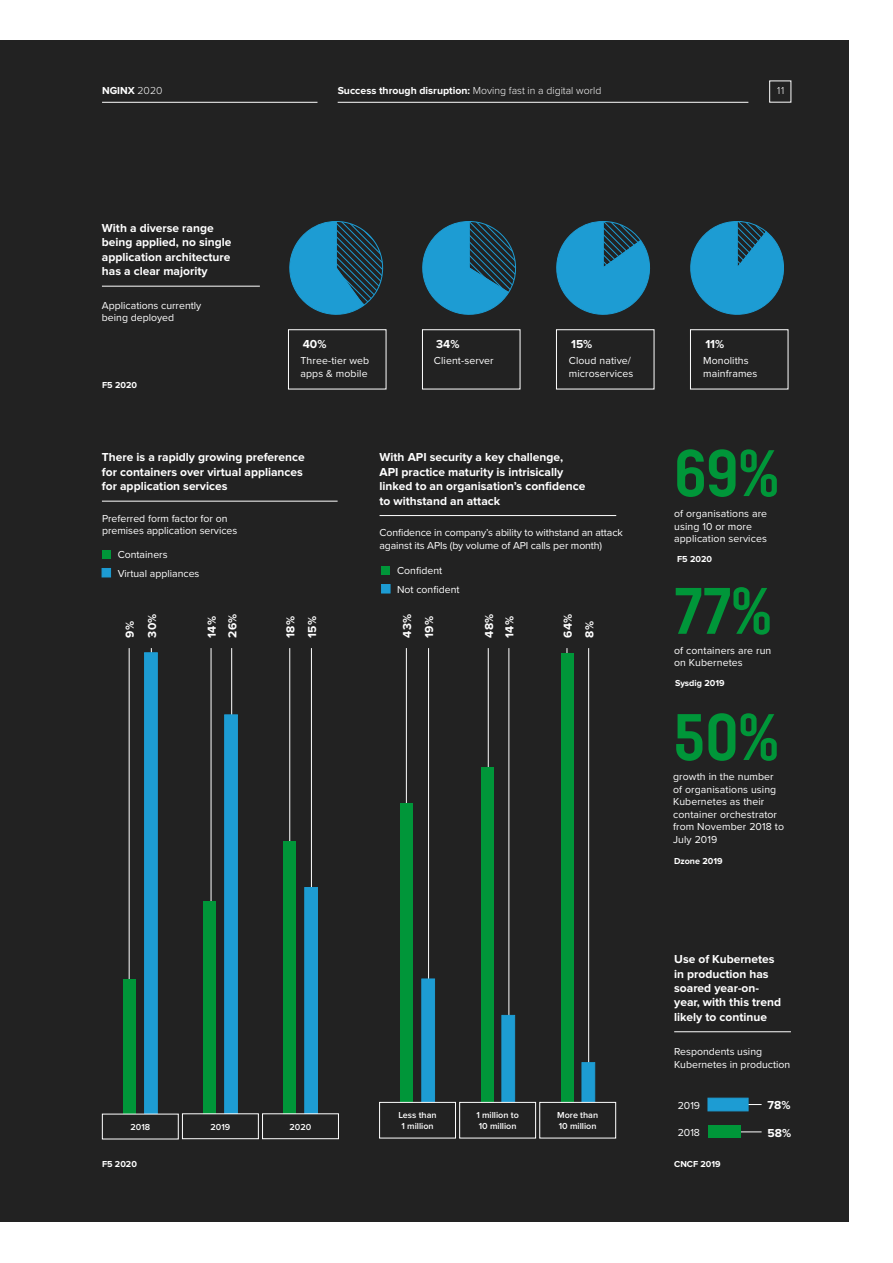
<style>
.page{position:relative;width:893px;height:1263px;background:#fff}
.page>*{position:absolute;margin:0;border:0;box-sizing:border-box;transform-origin:0 0}
.t1{font:500 condensed 64.8px "Neusa Next Std";color:#009639}
.t2{font:700 12px/14.4px "Proxima Nova";color:#fff}
.t3{font:10.5px/12.6px "Proxima Nova";color:#fff}
.t4{font:700 10.5px "Proxima Nova";color:#fff}
.t5{font:300 10.5px "Proxima Nova";color:#fff}
.t6{font:600 9px/10.8px "Proxima Nova";color:#fff}
.t7{font:700 9px "Proxima Nova";color:#fff}
.s1{font-weight:300}
</style>
<div class="page">
<div style="left:0;top:41px;width:849px;height:1181px;background:#222"></div>
<hr style="left:129px;top:648px;width:1px;height:368px;background:#fff">
<hr style="left:567px;top:648px;width:1px;height:275px;background:#fff">
<hr style="left:588px;top:648px;width:1px;height:415px;background:#fff">
<hr style="left:406px;top:648px;width:1px;height:368px;background:#fff">
<hr style="left:488px;top:648px;width:1px;height:288px;background:#fff">
<hr style="left:428px;top:648px;width:1px;height:331px;background:#fff">
<hr style="left:508px;top:648px;width:1px;height:368px;background:#fff">
<hr style="left:289px;top:648px;width:1px;height:275px;background:#fff">
<hr style="left:311px;top:648px;width:1px;height:240px;background:#fff">
<hr style="left:211px;top:648px;width:1px;height:288px;background:#fff">
<hr style="left:231px;top:648px;width:1px;height:73px;background:#fff">
<hr style="left:102px;top:286px;width:158px;height:1px;background:#fff">
<hr style="left:102px;top:501px;width:236px;height:1px;background:#fff">
<hr style="left:379px;top:515px;width:237px;height:1px;background:#fff">
<hr style="left:674px;top:1031px;width:117px;height:1px;background:#fff">
<hr style="left:728px;top:1131px;width:34px;height:1px;background:#fff">
<hr style="left:729px;top:1104px;width:33px;height:1px;background:#fff">
<div style="left:123px;top:979px;width:13px;height:139px;background:#009639"></div>
<div style="left:144px;top:652px;width:14px;height:467px;background:#1d9cd3;border:1px solid #1d9cd3"></div>
<div style="left:400px;top:803px;width:13px;height:313px;background:#009639"></div>
<div style="left:421px;top:979px;width:14px;height:138px;background:#1d9cd3;border:1px solid #1d9cd3"></div>
<div style="left:203px;top:901px;width:13px;height:217px;background:#009639"></div>
<div style="left:224px;top:714px;width:14px;height:405px;background:#1d9cd3;border:1px solid #1d9cd3"></div>
<div style="left:481px;top:767px;width:12px;height:349px;background:#009639"></div>
<div style="left:502px;top:1015px;width:13px;height:102px;background:#1d9cd3"></div>
<div style="left:283px;top:841px;width:13px;height:279px;background:#009639"></div>
<div style="left:304px;top:887px;width:14px;height:234px;background:#1d9cd3;border:1px solid #1d9cd3"></div>
<div style="left:561px;top:654px;width:12px;height:466px;background:#009639"></div>
<div style="left:582px;top:1062px;width:13px;height:59px;background:#1d9cd3;border:1px solid #1d9cd3"></div>
<div style="left:102px;top:1114px;width:76px;height:25px;background:#222"></div>
<div style="left:380px;top:1102px;width:75px;height:36px;background:#222"></div>
<div style="left:379px;top:1102px;width:77px;height:36px;border:1px solid #fff"></div>
<div style="left:182px;top:1114px;width:76px;height:25px;background:#222"></div>
<div style="left:182px;top:1113px;width:77px;height:26px;border:1px solid #fff"></div>
<div style="left:460px;top:1102px;width:76px;height:36px;background:#222"></div>
<div style="left:459px;top:1102px;width:77px;height:36px;border:1px solid #fff"></div>
<div style="left:263px;top:1114px;width:75px;height:25px;background:#222"></div>
<div style="left:262px;top:1113px;width:77px;height:26px;border:1px solid #fff"></div>
<div style="left:540px;top:1102px;width:76px;height:36px;background:#222"></div>
<div style="left:539px;top:1102px;width:77px;height:36px;border:1px solid #fff"></div>
<div style="left:102px;top:550px;width:9px;height:9px;background:#009639"></div>
<div style="left:102px;top:568px;width:9px;height:9px;background:#1d9cd3"></div>
<div style="left:382px;top:566px;width:8px;height:9px;background:#009639"></div>
<div style="left:381px;top:584px;width:9px;height:9px;background:#1d9cd3"></div>
<div style="left:708px;top:1125px;width:33px;height:13px;background:#009639"></div>
<div style="left:708px;top:1098px;width:40px;height:13px;background:#1d9cd3"></div>
<svg style="left:289px;top:221px;width:94px;height:94px"></svg>
<div style="left:288px;top:329px;width:98px;height:60px;border:1px solid #fff"></div>
<svg style="left:422px;top:221px;width:94px;height:94px"></svg>
<div style="left:422px;top:329px;width:98px;height:60px;border:1px solid #fff"></div>
<svg style="left:556px;top:221px;width:94px;height:94px"></svg>
<div style="left:556px;top:329px;width:98px;height:60px;border:1px solid #fff"></div>
<svg style="left:690px;top:221px;width:94px;height:94px"></svg>
<div style="left:690px;top:329px;width:98px;height:60px;border:1px solid #fff"></div>
<hr style="left:102px;top:102px;width:215px;height:1px;background:#fff">
<hr style="left:338px;top:102px;width:410px;height:1px;background:#fff">
<p class="t4" style="left:102px;top:85px;width:62px">NGINX <span class="s1">2020</span></p>
<p class="t4" style="left:338px;top:85px;width:265px">Success through disruption: <span class="s1">Moving fast in a digital world</span></p>
<p class="t5" style="left:777px;top:85px;width:9px">11</p>
<p class="t2" style="left:102px;top:221px;width:131px">With a diverse range being applied, no single application architecture has a clear majority</p>
<p class="t3" style="left:102px;top:299px;width:101px">Applications currently being deployed</p>
<p class="t7" style="left:102px;top:380px;width:36px">F5 2020</p>
<p class="t2" style="left:303px;top:337px;width:25px">40%</p>
<p class="t3" style="left:301px;top:355px;width:70px">Three-tier web apps &amp; mobile</p>
<p class="t2" style="left:436px;top:337px;width:25px">34%</p>
<p class="t3" style="left:434px;top:355px;width:61px">Client-server</p>
<p class="t2" style="left:571px;top:337px;width:23px">15%</p>
<p class="t3" style="left:569px;top:355px;width:66px">Cloud native/ microservices</p>
<p class="t2" style="left:102px;top:451px;width:204px">There is a rapidly growing preference for containers over virtual appliances for application services</p>
<p class="t2" style="left:379px;top:451px;width:207px">With API security a key challenge,<br>API practice maturity is intrisically linked to an organisation’s confidence to withstand an attack</p>
<p class="t3" style="left:102px;top:512px;width:137px">Preferred form factor for on premises application services</p>
<p class="t3" style="left:118px;top:546px;width:83px;line-height:18.6px">Containers<br>Virtual appliances</p>
<p class="t3" style="left:379px;top:526px;width:245px">Confidence in company’s ability to withstand an attack against its APIs (by volume of API calls per month)</p>
<p class="t3" style="left:397px;top:562px;width:64px;line-height:18.6px">Confident<br>Not confident</p>
<p class="t2" style="left:119px;top:637px;width:25px;line-height:22.2px;rotate:-90deg">9%<br>30%</p>
<p class="t2" style="left:202px;top:637px;width:25px;line-height:20.5px;rotate:-90deg">14%<br>26%</p>
<p class="t2" style="left:280px;top:637px;width:23px;line-height:21.6px;rotate:-90deg">18%<br>15%</p>
<p class="t2" style="left:397px;top:637px;width:25px;line-height:22.2px;rotate:-90deg">43%<br>19%</p>
<p class="t2" style="left:479px;top:637px;width:25px;line-height:20.5px;rotate:-90deg">48%<br>14%</p>
<p class="t2" style="left:557px;top:637px;width:25px;line-height:21.6px;rotate:-90deg">64%<br>8%</p>
<p class="t6" style="left:130px;top:1122px;width:21px">2018</p>
<p class="t7" style="left:102px;top:1159px;width:36px">F5 2020</p>
<p class="t6" style="left:476px;top:1110px;width:44px">1 million to</p>
<p class="t6" style="left:290px;top:1121px;width:23px">2020</p>
<p class="t6" style="left:479px;top:1121px;width:39px">10 million</p>
<p class="t6" style="left:557px;top:1110px;width:43px">More than<br>10 million</p>
<p class="t6" style="left:398px;top:1110px;width:40px">Less than</p>
<p class="t6" style="left:211px;top:1121px;width:21px">2019</p>
<p class="t6" style="left:401px;top:1121px;width:34px">1 million</p>
<p class="t2" style="left:705px;top:337px;width:20px">11%</p>
<p class="t3" style="left:703px;top:355px;width:56px">Monoliths mainframes</p>
<h1 class="t1" style="left:674px;top:432px;width:106px">69%</h1>
<p class="t3" style="left:674px;top:507px;width:95px">of organisations are using 10 or more application services</p>
<p class="t7" style="left:677px;top:554px;width:36px">F5 2020</p>
<h1 class="t1" style="left:674px;top:570px;width:99px">77%</h1>
<p class="t3" style="left:674px;top:644px;width:99px">of containers are run on Kubernetes</p>
<p class="t7" style="left:675px;top:678px;width:51px">Sysdig 2019</p>
<h1 class="t1" style="left:673px;top:696px;width:107px">50%</h1>
<p class="t3" style="left:673px;top:783px;width:112px">of organisations using<br>Kubernetes as their container orchestrator from November 2018 to<br>July 2019</p>
<p class="t3" style="left:673px;top:770px;width:102px">growth in the number</p>
<p class="t7" style="left:674px;top:856px;width:50px">Dzone 2019</p>
<p class="t2" style="left:674px;top:953px;width:108px">Use of Kubernetes in production has soared year-on&shy;year, with this trend likely to continue</p>
<p class="t3" style="left:674px;top:1045px;width:118px">Respondents using<br>Kubernetes in production</p>
<p class="t3" style="left:678px;top:1099px;width:24px">2019</p>
<p class="t3" style="left:678px;top:1126px;width:24px">2018</p>
<p class="t7" style="left:674px;top:1159px;width:48px">CNCF 2019</p>
<p class="t2" style="left:768px;top:1099px;width:24px">78%</p>
<p class="t2" style="left:768px;top:1126px;width:25px">58%</p>
</div>
